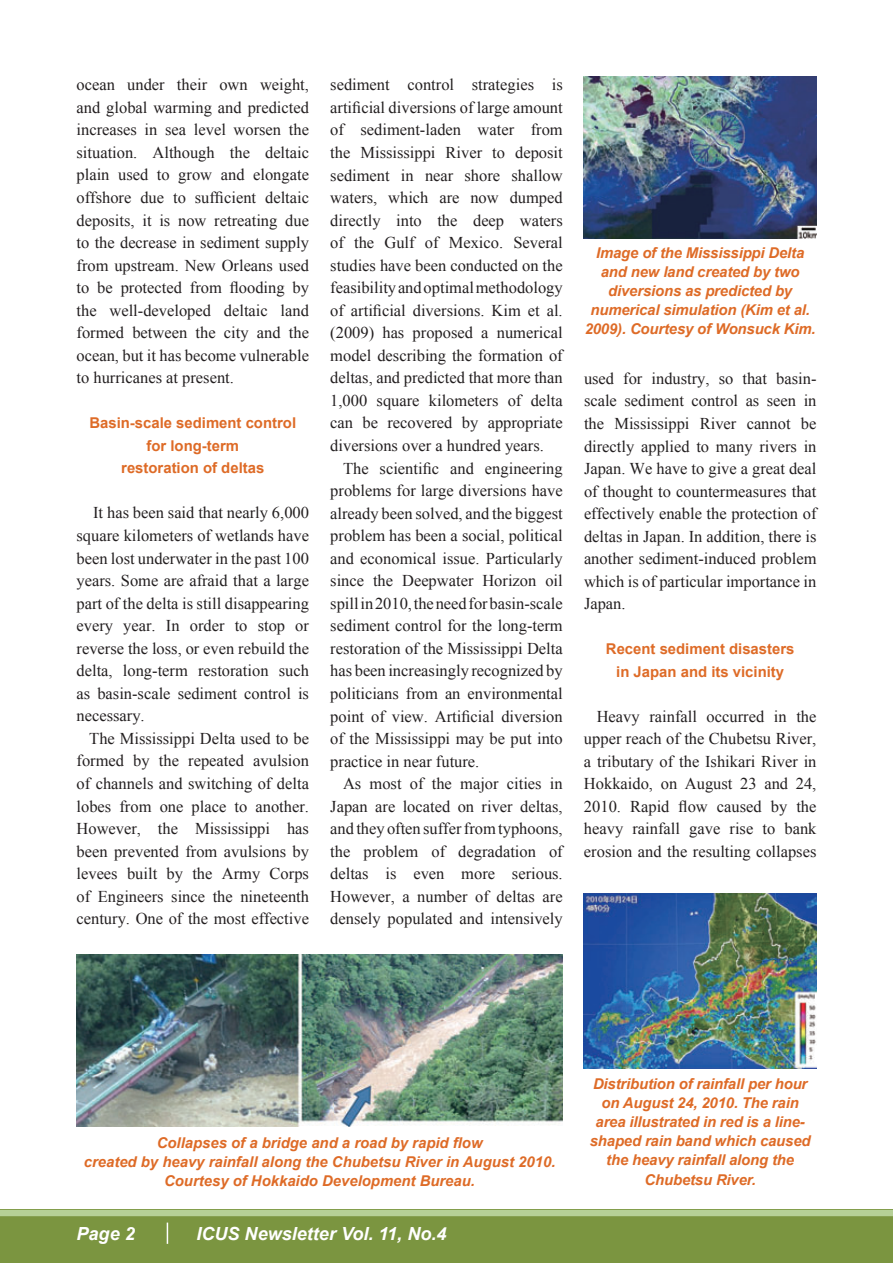
<style>
.page{position:relative;width:893px;height:1263px;background:#fff}
.page>*{position:absolute;margin:0;border:0;box-sizing:border-box;transform-origin:0 0}
.t1{font:italic 700 18px "Arial";color:#fff}
.t2{font:16.5px/22.5px "Times New Roman";color:#231f20;text-align:justify}
.t3{font:italic 700 14.85px/19.2px "Arial";letter-spacing:-.01em;color:#de6b27;text-align:center}
.t4{font:700 14.85px/22.5px "Arial";color:#de6b27;text-align:center}
</style>
<div class="page">
<div style="left:0;top:1210px;width:893px;height:53px;background:#7b9540"></div>
<div style="left:0;top:1210px;width:893px;height:6px;background:#b6d097"></div>
<svg style="left:167px;top:1222px;width:1px;height:22px"></svg>
<img style="left:77px;top:954px;width:486px;height:173px">
<img style="left:584px;top:77px;width:232px;height:161px">
<img style="left:584px;top:893px;width:232px;height:175px">
<p class="t2" style="left:77px;top:73px;width:234px">ocean under their own weight, and global warming and predicted increases in sea level worsen the situation. Although the deltaic plain used to grow and elongate offshore due to sufficient deltaic deposits, it is now retreating due to the decrease in sediment supply from upstream. New Orleans used to be protected from flooding by the well-developed deltaic land formed between the city and the ocean, but it has become vulnerable to hurricanes at present.</p>
<p class="t4" style="left:89px;top:412px;width:208px">Basin-scale sediment control for long-term<br>restoration of deltas</p>
<p class="t2" style="left:77px;top:501px;width:234px;text-indent:17px">It has been said that nearly 6,000 square kilometers of wetlands have been lost underwater in the past 100 years. Some are afraid that a large part of the delta is still disappearing every year. In order to stop or reverse the loss, or even rebuild the delta, long-term restoration such as basin-scale sediment control is necessary.</p>
<p class="t2" style="left:77px;top:727px;width:234px;text-indent:13px">The Mississippi Delta used to be formed by the repeated avulsion of channels and switching of delta lobes from one place to another.<br>However, the Mississippi has been prevented from avulsions by levees built by the Army Corps of Engineers since the nineteenth century. One of the most effective</p>
<p class="t2" style="left:330px;top:73px;width:234px">sediment control strategies is artificial diversions of large amount of sediment-laden water from the Mississippi River to deposit sediment in near shore shallow waters, which are now dumped directly into the deep waters of the Gulf of Mexico. Several studies have been conducted on the feasibility and optimal methodology of artificial diversions. Kim et al. (2009) has proposed a numerical model describing the formation of deltas, and predicted that more than 1,000 square kilometers of delta can be recovered by appropriate diversions over a hundred years.</p>
<p class="t2" style="left:330px;top:456px;width:234px;text-indent:13px">The scientific and engineering problems for large diversions have already been solved, and the biggest problem has been a social, political and economical issue. Particularly since the Deepwater Horizon oil spill in 2010, the need for basin-scale sediment control for the long-term restoration of the Mississippi Delta has been increasingly recognized by politicians from an environmental point of view. Artificial diversion of the Mississippi may be put into practice in near future.</p>
<p class="t2" style="left:330px;top:772px;width:234px;text-indent:13px">As most of the major cities in Japan are located on river deltas, and they often suffer from typhoons, the problem of degradation of deltas is even more serious.<br>However, a number of deltas are densely populated and intensively</p>
<p class="t3" style="left:585px;top:243px;width:232px">Image of the Mississippi Delta and new land created by two diversions as predicted by numerical simulation (Kim et al.<br>2009). Courtesy of Wonsuck Kim.</p>
<p class="t2" style="left:584px;top:367px;width:234px">used for industry, so that basin&shy;scale sediment control as seen in the Mississippi River cannot be directly applied to many rivers in Japan. We have to give a great deal of thought to countermeasures that effectively enable the protection of deltas in Japan. In addition, there is another sediment-induced problem which is of particular importance in Japan.</p>
<p class="t4" style="left:606px;top:638px;width:190px">Recent sediment disasters in Japan and its vicinity</p>
<p class="t2" style="left:584px;top:705px;width:234px;text-indent:13px">Heavy rainfall occurred in the upper reach of the Chubetsu River, a tributary of the Ishikari River in Hokkaido, on August 23 and 24, 2010. Rapid flow caused by the heavy rainfall gave rise to bank erosion and the resulting collapses</p>
<p class="t3" style="left:84px;top:1133px;width:473px">Collapses of a bridge and a road by rapid flow<br>created by heavy rainfall along the Chubetsu River in August 2010.<br>Courtesy of Hokkaido Development Bureau.</p>
<p class="t1" style="left:77px;top:1222px;width:60px">Page 2</p>
<p class="t1" style="left:196px;top:1222px;width:252px">ICUS Newsletter Vol. 11, No.4</p>
<p class="t3" style="left:590px;top:1075px;width:222px">Distribution of rainfall per hour on August 24, 2010. The rain area illustrated in red is a line&shy;shaped rain band which caused the heavy rainfall along the<br>Chubetsu River.</p>
</div>
